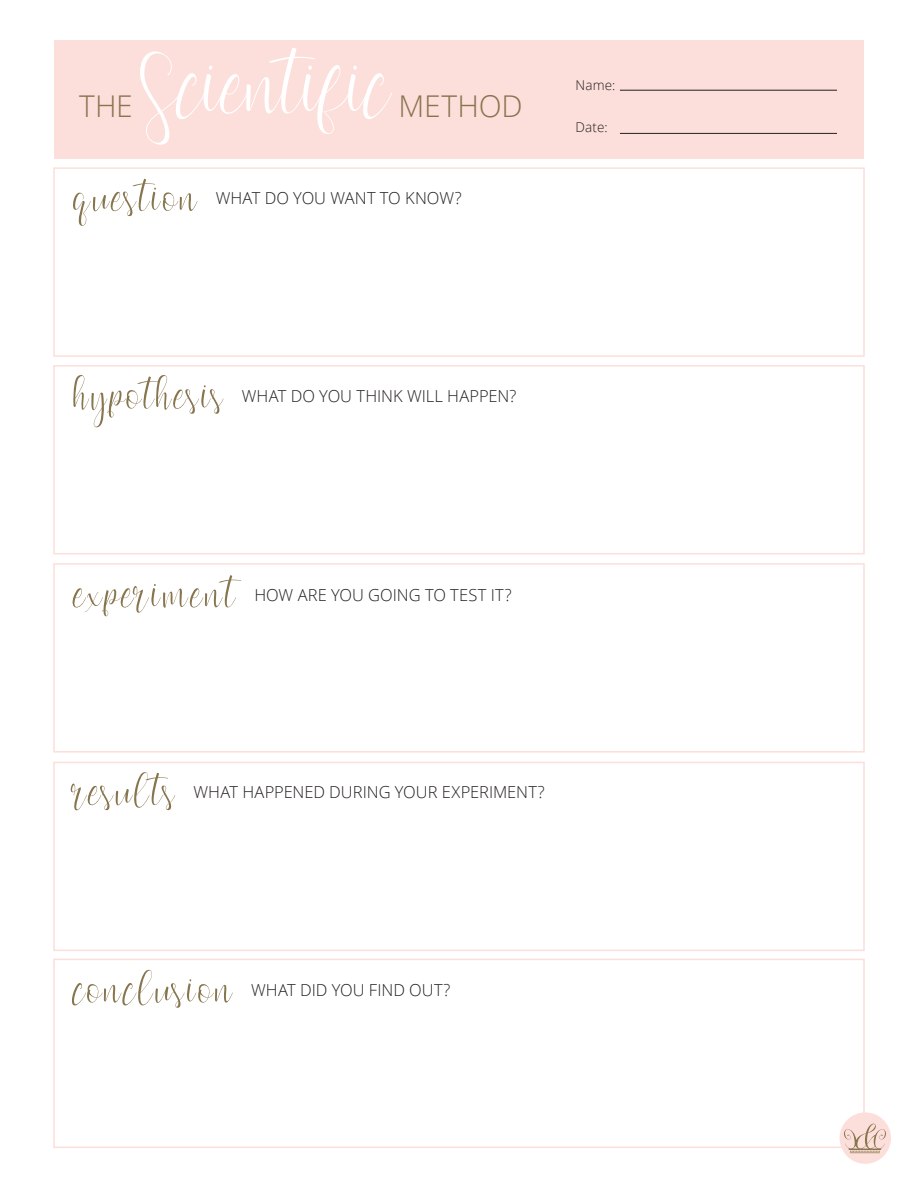
<style>
.page{position:relative;width:918px;height:1188px;background:#fff}
.page>*{position:absolute;margin:0;border:0;box-sizing:border-box;transform-origin:0 0}
.t1{font:135px "Volletra Script";color:#fff}
.t2{font:66px "Volletra Script";letter-spacing:.035em;color:#87754e}
.t3{font:300 30px "Open Sans";letter-spacing:-.005em;color:#87754e}
.t4{font:300 16.5px "Open Sans";color:#231f20}
.t5{font:300 13.5px "Open Sans";letter-spacing:.005em;color:#231f20}
</style>
<div class="page">
<div style="left:53px;top:167px;width:812px;height:190px;border:2px solid #fcdfda"></div>
<div style="left:53px;top:365px;width:812px;height:189px;border:2px solid #fcdfda"></div>
<div style="left:53px;top:563px;width:812px;height:190px;border:2px solid #fcdfda"></div>
<div style="left:53px;top:762px;width:812px;height:189px;border:2px solid #fcdfda"></div>
<div style="left:53px;top:959px;width:812px;height:189px;border:2px solid #fcdfda"></div>
<div style="left:54px;top:40px;width:810px;height:119px;background:#fcdfda"></div>
<div style="left:840px;top:1112px;width:51px;height:52px;background:#fcdfda;border-radius:50%"></div>
<svg style="left:844px;top:1124px;width:42px;height:29px"></svg>
<hr style="left:620px;top:90px;width:217px;height:1px;background:#231f20">
<hr style="left:620px;top:133px;width:217px;height:1px;background:#231f20">
<h3 class="t3" style="left:79px;top:85px;width:55px">THE</h3>
<h1 class="t1" style="left:140px;top:31px;width:252px">Scientific</h1>
<h3 class="t3" style="left:399px;top:85px;width:126px">METHOD</h3>
<h2 class="t2" style="left:74px;top:171px;width:125px">question</h2>
<p class="t4" style="left:216px;top:187px;width:247px">WHAT DO YOU WANT TO KNOW?</p>
<p class="t5" style="left:576px;top:75px;width:41px">Name:</p>
<p class="t5" style="left:576px;top:117px;width:34px">Date:</p>
<h2 class="t2" style="left:74px;top:369px;width:151px">hypothesis</h2>
<p class="t4" style="left:242px;top:385px;width:276px">WHAT DO YOU THINK WILL HAPPEN?</p>
<h2 class="t2" style="left:74px;top:567px;width:164px">experiment</h2>
<p class="t4" style="left:254px;top:584px;width:259px">HOW ARE YOU GOING TO TEST IT?</p>
<h2 class="t2" style="left:74px;top:765px;width:103px">results</h2>
<p class="t4" style="left:193px;top:781px;width:353px">WHAT HAPPENED DURING YOUR EXPERIMENT?</p>
<h2 class="t2" style="left:74px;top:963px;width:160px">conclusion</h2>
<p class="t4" style="left:251px;top:979px;width:201px">WHAT DID YOU FIND OUT?</p>
</div>
